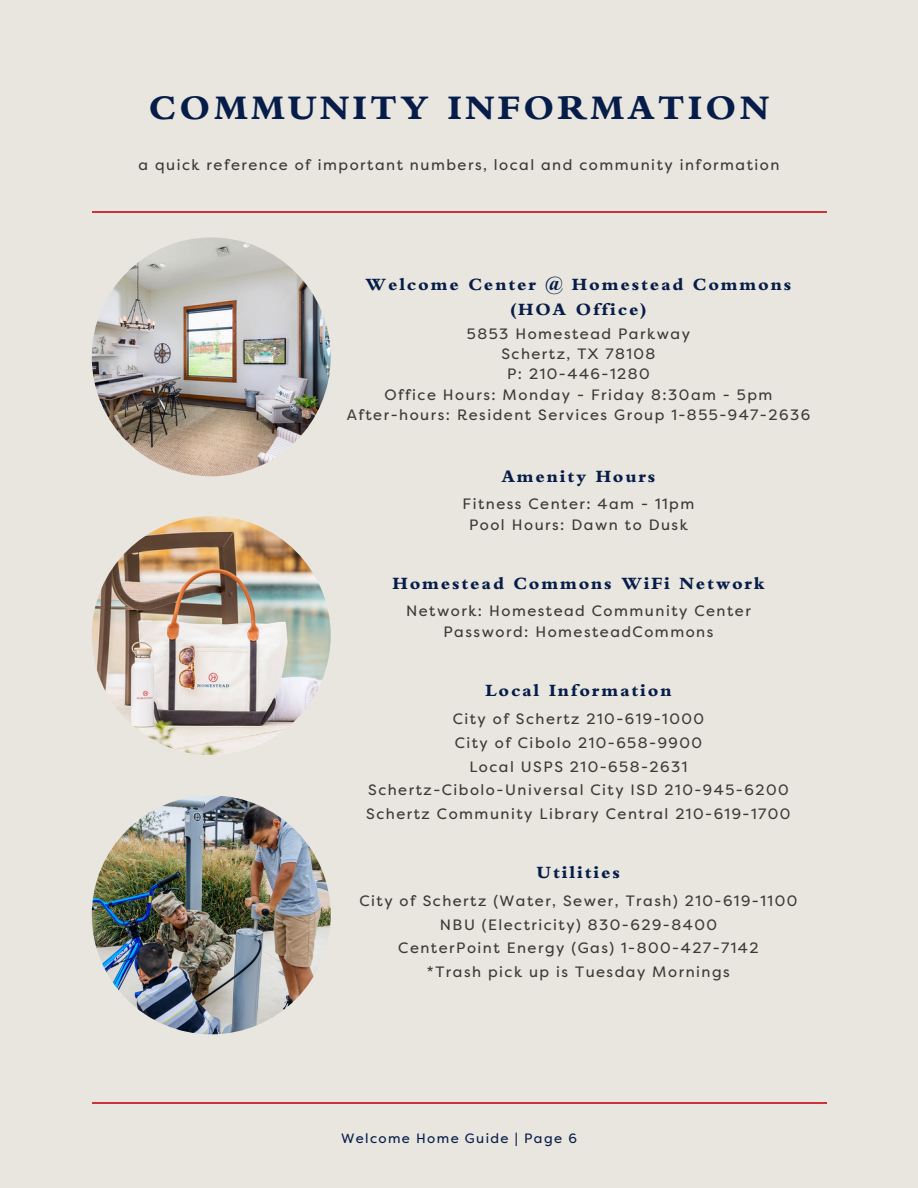
<style>
.page{position:relative;width:918px;height:1188px;background:#e8e6df}
.page>*{position:absolute;margin:0;border:0;box-sizing:border-box;transform-origin:0 0}
.t1{font:800 36px "Bembo Std";letter-spacing:.1em;color:#071d49}
.t2{font:800 18px "Bembo Std";letter-spacing:.1em;color:#071d49}
.t3{font:15px "Filson Pro";letter-spacing:.1em;color:#3d3935}
.t4{font:13.5px "Filson Pro";letter-spacing:.1em;color:#071d49}
</style>
<div class="page">
<hr style="left:92px;top:211px;width:734px;height:2px;background:#cb333b">
<hr style="left:92px;top:1102px;width:734px;height:2px;background:#cb333b">
<img style="left:92px;top:237px;width:239px;height:239px;border-radius:50%">
<img style="left:92px;top:516px;width:239px;height:239px;border-radius:50%">
<img style="left:92px;top:795px;width:239px;height:239px;border-radius:50%">
<p class="t1" style="left:149px;top:94px;width:622px">COMMUNITY INFORMATION</p>
<p class="t3" style="left:138px;top:157px;width:642px">a quick reference of important numbers, local and community information</p>
<p class="t2" style="left:366px;top:278px;width:427px">Welcome Center @ Homestead Commons</p>
<p class="t2" style="left:511px;top:303px;width:137px">(HOA Office)</p>
<p class="t3" style="left:467px;top:325px;width:225px">5853 Homestead Parkway</p>
<p class="t3" style="left:501px;top:345px;width:156px">Schertz, TX 78108</p>
<p class="t3" style="left:507px;top:366px;width:144px">P: 210-446-1280</p>
<p class="t3" style="left:384px;top:386px;width:390px">Office Hours: Monday - Friday 8:30am - 5pm</p>
<p class="t3" style="left:347px;top:406px;width:465px">After-hours: Resident Services Group 1-855-947-2636</p>
<p class="t2" style="left:502px;top:470px;width:155px">Amenity Hours</p>
<p class="t3" style="left:463px;top:496px;width:233px">Fitness Center: 4am - 11pm</p>
<p class="t3" style="left:469px;top:516px;width:220px">Pool Hours: Dawn to Dusk</p>
<p class="t2" style="left:392px;top:577px;width:373px">Homestead Commons WiFi Network</p>
<p class="t3" style="left:406px;top:603px;width:346px">Network: Homestead Community Center</p>
<p class="t3" style="left:443px;top:623px;width:271px">Password: HomesteadCommons</p>
<p class="t2" style="left:485px;top:684px;width:188px">Local Information</p>
<p class="t3" style="left:453px;top:711px;width:253px">City of Schertz 210-619-1000</p>
<p class="t3" style="left:455px;top:734px;width:249px">City of Cibolo 210-658-9900</p>
<p class="t3" style="left:469px;top:758px;width:219px">Local USPS 210-658-2631</p>
<p class="t3" style="left:368px;top:781px;width:422px">Schertz-Cibolo-Universal City ISD 210-945-6200</p>
<p class="t3" style="left:366px;top:805px;width:426px">Schertz Community Library Central 210-619-1700</p>
<p class="t2" style="left:537px;top:866px;width:84px">Utilities</p>
<p class="t3" style="left:360px;top:892px;width:439px">City of Schertz (Water, Sewer, Trash) 210-619-1100</p>
<p class="t3" style="left:440px;top:916px;width:279px">NBU (Electricity) 830-629-8400</p>
<p class="t3" style="left:398px;top:940px;width:362px">CenterPoint Energy (Gas) 1-800-427-7142</p>
<p class="t3" style="left:427px;top:963px;width:304px">*Trash pick up is Tuesday Mornings</p>
<p class="t4" style="left:341px;top:1130px;width:237px">Welcome Home Guide | Page 6</p>
</div>
